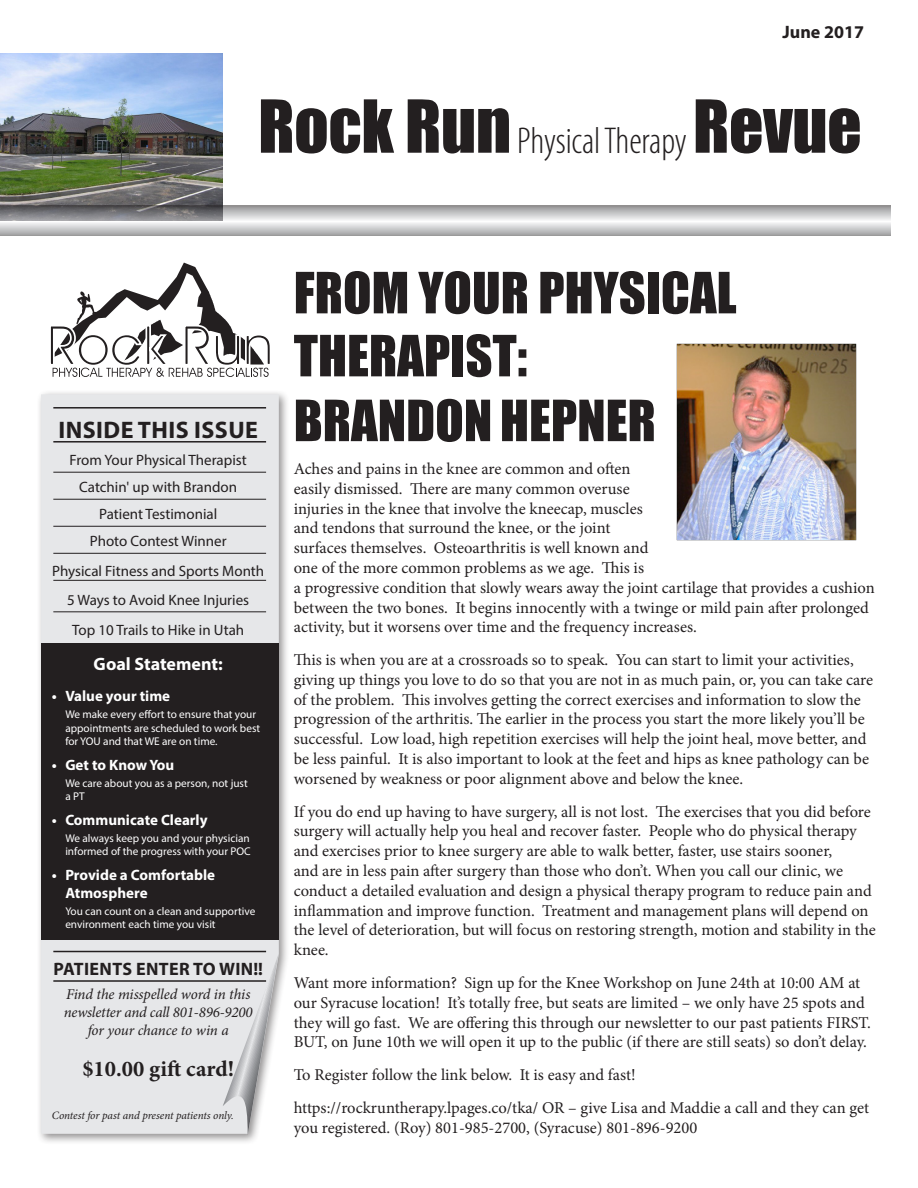
<style>
.page{position:relative;width:918px;height:1188px;background:#fff}
.page>*{position:absolute;margin:0;border:0;box-sizing:border-box;transform-origin:0 0}
.t1{font:52.5px/63.9px "Impact";color:#231f20}
.t2{font:300 condensed 37.5px "Myriad Pro";letter-spacing:-.005em;color:#231f20}
.t3{font:700 24px "Myriad Pro";letter-spacing:.02em;color:#231f20}
.t4{font:700 22.5px "Minion Pro";color:#231f20}
.t5{font:700 18px "Myriad Pro";letter-spacing:.015em;color:#231f20}
.t6{font:700 18px "Myriad Pro";color:#fff}
.t7{font:16.5px/19.8px "Minion Pro";letter-spacing:-.005em;color:#231f20}
.t8{font:15px "Myriad Pro";color:#231f20}
.t9{font:700 15px/18px "Myriad Pro";color:#fff}
.t10{font:italic 15px/18px "Minion Pro";letter-spacing:-.01em;color:#231f20}
.t11{font:11.25px/13.5px "Myriad Pro";color:#fff}
.t12{font:italic 11.25px "Minion Pro";letter-spacing:-.01em;color:#231f20}
.s1{font-family:"Impact";font-weight:400;font-stretch:normal;font-size:67.5px}
</style>
<div class="page">
<svg style="left:50px;top:263px;width:220px;height:114px"></svg>
<img style="left:0;top:54px;width:222px;height:152px">
<div style="left:36px;top:389px;width:254px;height:756px;background:#231f20;opacity:.5"></div>
<div style="left:41px;top:394px;width:238px;height:740px;background:#e6e7e9"></div>
<svg style="left:223px;top:953px;width:56px;height:182px"></svg>
<div style="left:41px;top:643px;width:238px;height:297px;background:#231f20"></div>
<hr style="left:53px;top:472px;width:213px;height:1px;background:#231f20">
<hr style="left:53px;top:441px;width:213px;height:2px;background:#231f20">
<hr style="left:53px;top:980px;width:213px;height:2px;background:#231f20">
<hr style="left:53px;top:407px;width:213px;height:2px;background:#231f20">
<hr style="left:53px;top:951px;width:213px;height:1px;background:#231f20">
<hr style="left:53px;top:526px;width:213px;height:1px;background:#231f20">
<hr style="left:53px;top:553px;width:213px;height:1px;background:#231f20">
<hr style="left:53px;top:499px;width:213px;height:1px;background:#231f20">
<hr style="left:53px;top:580px;width:213px;height:1px;background:#231f20">
<hr style="left:53px;top:612px;width:213px;height:1px;background:#231f20">
<svg style="left:0;top:206px;width:891px;height:30px;background:#bfbfc1"></svg>
<img style="left:677px;top:343px;width:179px;height:198px">
<p class="t5" style="left:782px;top:20px;width:83px">June 2017</p>
<p class="t2" style="left:258px;top:120px;width:605px"><span class="s1">Rock Run</span> Physical Therapy <span class="s1">Revue</span></p>
<p class="t3" style="left:58px;top:414px;width:201px">INSIDE THIS ISSUE</p>
<p class="t8" style="left:70px;top:451px;width:179px">From Your Physical Therapist</p>
<p class="t8" style="left:79px;top:478px;width:159px">Catchin' up with Brandon</p>
<p class="t8" style="left:99px;top:505px;width:120px">Patient Testimonial</p>
<p class="t8" style="left:90px;top:532px;width:138px">Photo Contest Winner</p>
<p class="t8" style="left:52px;top:561px;width:214px">Physical Fitness and Sports Month</p>
<p class="t8" style="left:67px;top:591px;width:184px">5 Ways to Avoid Knee Injuries</p>
<p class="t8" style="left:72px;top:620px;width:174px">Top 10 Trails to Hike in Utah</p>
<p class="t6" style="left:94px;top:652px;width:131px">Goal Statement:</p>
<p class="t9" style="left:52px;top:687px;width:120px">• Value your time</p>
<p class="t11" style="left:65px;top:707px;width:196px">We make every effort to ensure that your appointments are scheduled to work best for YOU and that WE are on time.</p>
<p class="t9" style="left:52px;top:755px;width:124px">• Get to Know You</p>
<p class="t11" style="left:65px;top:776px;width:184px">We care about you as a person, not just a PT</p>
<p class="t9" style="left:52px;top:810px;width:157px">• Communicate Clearly</p>
<p class="t11" style="left:65px;top:831px;width:187px">We always keep you and your physician informed of the progress with your POC</p>
<p class="t9" style="left:65px;top:865px;width:151px;text-indent:-14px">• Provide a Comfortable<br>Atmosphere</p>
<p class="t11" style="left:65px;top:904px;width:192px">You can count on a clean and supportive environment each time you visit</p>
<p class="t5" style="left:54px;top:957px;width:211px">PATIENTS ENTER TO WIN!!</p>
<p class="t10" style="left:64px;top:985px;width:190px">Find the misspelled word in this newsletter and call 801-896-9200</p>
<p class="t10" style="left:88px;top:1021px;width:142px">for your chance to win a</p>
<p class="t4" style="left:82px;top:1053px;width:153px">$10.00 gift card!</p>
<p class="t12" style="left:52px;top:1107px;width:184px">Contest for past and present patients only.</p>
<p class="t1" style="left:294px;top:259px;width:444px">FROM YOUR PHYSICAL<br>THERAPIST:<br>BRANDON HEPNER</p>
<p class="t7" style="left:294px;top:459px;width:582px">Aches and pains in the knee are common and often<br>easily dismissed. There are many common overuse<br>injuries in the knee that involve the kneecap, muscles<br>and tendons that surround the knee, or the joint<br>surfaces themselves. Osteoarthritis is well known and<br>one of the more common problems as we age. This is<br>a progressive condition that slowly wears away the joint cartilage that provides a cushion between the two bones. It begins innocently with a twinge or mild pain after prolonged activity, but it worsens over time and the frequency increases.</p>
<p class="t7" style="left:294px;top:650px;width:581px">This is when you are at a crossroads so to speak. You can start to limit your activities, giving up things you love to do so that you are not in as much pain, or, you can take care of the problem. This involves getting the correct exercises and information to slow the progression of the arthritis. The earlier in the process you start the more likely you’ll be successful. Low load, high repetition exercises will help the joint heal, move better, and be less painful. It is also important to look at the feet and hips as knee pathology can be worsened by weakness or poor alignment above and below the knee.</p>
<p class="t7" style="left:294px;top:802px;width:584px">If you do end up having to have surgery, all is not lost. The exercises that you did before surgery will actually help you heal and recover faster. People who do physical therapy and exercises prior to knee surgery are able to walk better, faster, use stairs sooner,<br>and are in less pain after surgery than those who don’t. When you call our clinic, we conduct a detailed evaluation and design a physical therapy program to reduce pain and inflammation and improve function. Treatment and management plans will depend on the level of deterioration, but will focus on restoring strength, motion and stability in the knee.</p>
<p class="t7" style="left:294px;top:973px;width:579px">Want more information? Sign up for the Knee Workshop on June 24th at 10:00 AM at our Syracuse location! It’s totally free, but seats are limited – we only have 25 spots and they will go fast. We are offering this through our newsletter to our past patients FIRST.<br>BUT, on June 10th we will open it up to the public (if there are still seats) so don’t delay.</p>
<p class="t7" style="left:294px;top:1065px;width:343px">To Register follow the link below. It is easy and fast!</p>
<p class="t7" style="left:294px;top:1098px;width:577px">https://rockruntherapy.lpages.co/tka/ OR – give Lisa and Maddie a call and they can get you registered. (Roy) 801-985-2700, (Syracuse) 801-896-9200</p>
</div>
